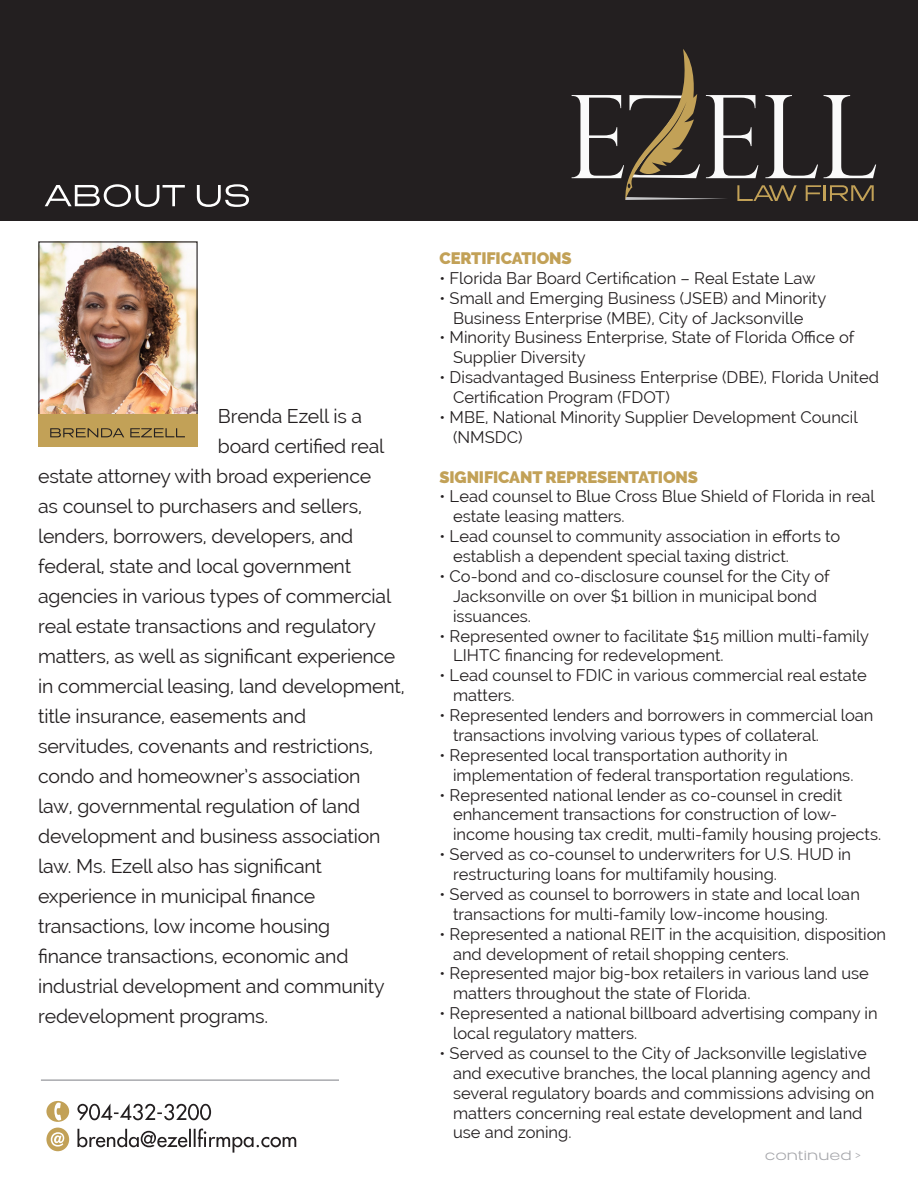
<style>
.page{position:relative;width:918px;height:1188px;background:#fff}
.page>*{position:absolute;margin:0;border:0;box-sizing:border-box;transform-origin:0 0}
.t1{font:19.5px "Raleway";letter-spacing:-.01em;color:#231f20}
.t2{font:16.5px/19.8px "Raleway";color:#231f20}
.t3{font:900 16.5px "Raleway";letter-spacing:-.01em;color:#c2a157}
.t4{font:13.5px "Presicav Lt";color:#a8a9ad}
</style>
<div class="page">
<img style="left:40px;top:243px;width:156px;height:171px">
<div style="left:0;top:0;width:918px;height:220px;background:#231f20"></div>
<svg style="left:572px;top:49px;width:304px;height:152px"></svg>
<div style="left:38px;top:414px;width:160px;height:33px;background:#c2a157"></div>
<svg style="left:50px;top:428px;width:135px;height:9px"></svg>
<svg style="left:77px;top:1129px;width:219px;height:24px"></svg>
<svg style="left:77px;top:1103px;width:134px;height:17px"></svg>
<hr style="left:41px;top:1079px;width:298px;height:2px;background:#a8a9ad">
<svg style="left:45px;top:184px;width:204px;height:23px"></svg>
<svg style="left:46px;top:1128px;width:23px;height:23px"></svg>
<div style="left:46px;top:1101px;width:23px;height:21px;background:#c2a157;border-radius:50%"></div>
<svg style="left:54px;top:1103px;width:7px;height:17px"></svg>
<p class="t1" style="left:218px;top:405px;width:146px">Brenda Ezell is a</p>
<p class="t1" style="left:218px;top:435px;width:168px">board certified real</p>
<p class="t1" style="left:38px;top:465px;width:335px">estate attorney with broad experience</p>
<p class="t1" style="left:38px;top:495px;width:325px">as counsel to purchasers and sellers,</p>
<p class="t1" style="left:38px;top:525px;width:317px">lenders, borrowers, developers, and</p>
<p class="t1" style="left:38px;top:555px;width:315px">federal, state and local government</p>
<p class="t1" style="left:38px;top:585px;width:355px">agencies in various types of commercial</p>
<p class="t1" style="left:38px;top:615px;width:340px">real estate transactions and regulatory</p>
<p class="t1" style="left:38px;top:645px;width:359px">matters, as well as significant experience</p>
<p class="t1" style="left:38px;top:675px;width:368px">in commercial leasing, land development,</p>
<p class="t1" style="left:38px;top:705px;width:270px">title insurance, easements and</p>
<p class="t1" style="left:38px;top:735px;width:336px">servitudes, covenants and restrictions,</p>
<p class="t1" style="left:38px;top:765px;width:324px">condo and homeowner’s association</p>
<p class="t1" style="left:38px;top:795px;width:324px">law, governmental regulation of land</p>
<p class="t1" style="left:38px;top:825px;width:344px">development and business association</p>
<p class="t1" style="left:38px;top:855px;width:285px">law. Ms. Ezell also has significant</p>
<p class="t1" style="left:38px;top:885px;width:279px">experience in municipal finance</p>
<p class="t1" style="left:38px;top:915px;width:294px">transactions, low income housing</p>
<p class="t1" style="left:38px;top:945px;width:312px">finance transactions, economic and</p>
<p class="t1" style="left:38px;top:975px;width:348px">industrial development and community</p>
<p class="t1" style="left:38px;top:1005px;width:232px">redevelopment programs.</p>
<p class="t3" style="left:440px;top:249px;width:134px">CERTIFICATIONS</p>
<p class="t2" style="left:440px;top:268px;width:378px">• Florida Bar Board Certification – Real Estate Law</p>
<p class="t2" style="left:440px;top:288px;width:388px;text-align:center">• Small and Emerging Business (JSEB) and Minority<br>Business Enterprise (MBE), City of Jacksonville</p>
<p class="t2" style="left:453px;top:328px;width:403px;text-indent:-14px">• Minority Business Enterprise, State of Florida Office of<br>Supplier Diversity</p>
<p class="t2" style="left:453px;top:367px;width:428px;text-indent:-14px">• Disadvantaged Business Enterprise (DBE), Florida United<br>Certification Program (FDOT)</p>
<p class="t2" style="left:453px;top:407px;width:406px;text-indent:-14px">• MBE, National Minority Supplier Development Council (NMSDC)</p>
<p class="t3" style="left:440px;top:467px;width:260px">SIGNIFICANT REPRESENTATIONS</p>
<p class="t2" style="left:453px;top:487px;width:423px;text-indent:-14px">• Lead counsel to Blue Cross Blue Shield of Florida in real estate leasing matters.</p>
<p class="t2" style="left:453px;top:526px;width:389px;text-indent:-14px">• Lead counsel to community association in efforts to establish a dependent special taxing district.</p>
<p class="t2" style="left:453px;top:566px;width:378px;text-indent:-14px">• Co-bond and co-disclosure counsel for the City of<br>Jacksonville on over $1 billion in municipal bond issuances.</p>
<p class="t2" style="left:453px;top:626px;width:418px;text-indent:-14px">• Represented owner to facilitate $15 million multi-family<br>LIHTC financing for redevelopment.</p>
<p class="t2" style="left:453px;top:666px;width:415px;text-indent:-14px">• Lead counsel to FDIC in various commercial real estate matters.</p>
<p class="t2" style="left:453px;top:705px;width:422px;text-indent:-14px">• Represented lenders and borrowers in commercial loan transactions involving various types of collateral.</p>
<p class="t2" style="left:453px;top:745px;width:402px;text-indent:-14px">• Represented local transportation authority in implementation of federal transportation regulations.</p>
<p class="t2" style="left:453px;top:785px;width:430px;text-indent:-14px">• Represented national lender as co-counsel in credit enhancement transactions for construction of low&shy;income housing tax credit, multi-family housing projects.</p>
<p class="t2" style="left:453px;top:844px;width:400px;text-indent:-14px">• Served as co-counsel to underwriters for U.S. HUD in restructuring loans for multifamily housing.</p>
<p class="t2" style="left:453px;top:884px;width:408px;text-indent:-14px">• Served as counsel to borrowers in state and local loan transactions for multi-family low-income housing.</p>
<p class="t2" style="left:453px;top:924px;width:435px;text-indent:-14px">• Represented a national REIT in the acquisition, disposition and development of retail shopping centers.</p>
<p class="t2" style="left:453px;top:964px;width:417px;text-indent:-14px">• Represented major big-box retailers in various land use matters throughout the state of Florida.</p>
<p class="t2" style="left:453px;top:1003px;width:426px;text-indent:-14px">• Represented a national billboard advertising company in local regulatory matters.</p>
<p class="t2" style="left:453px;top:1043px;width:423px;text-indent:-14px">• Served as counsel to the City of Jacksonville legislative and executive branches, the local planning agency and several regulatory boards and commissions advising on matters concerning real estate development and land use and zoning.</p>
<p class="t4" style="left:765px;top:1146px;width:97px">continued &gt;</p>
</div>
